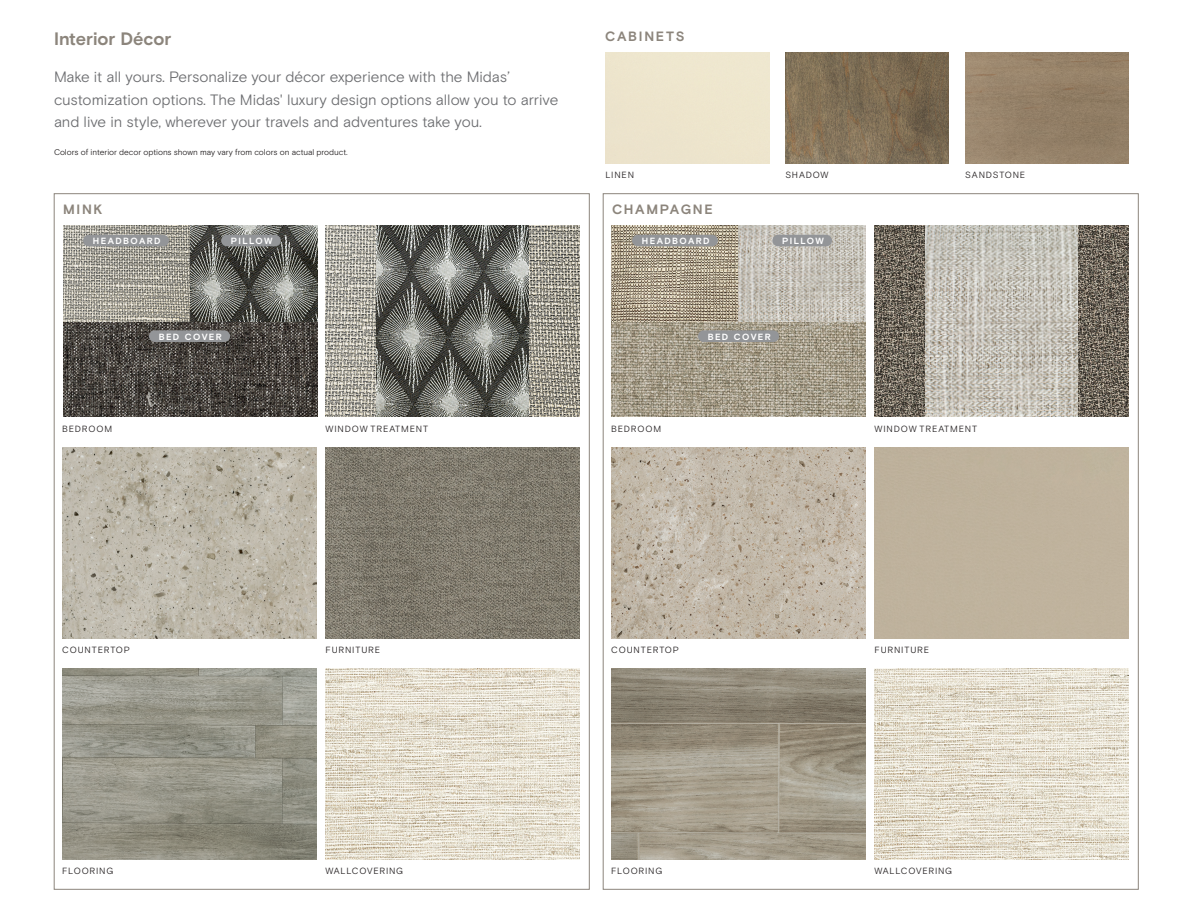
<style>
.page{position:relative;width:1188px;height:918px;background:#fff}
.page>*{position:absolute;margin:0;border:0;box-sizing:border-box;transform-origin:0 0}
.t1{font:700 18px "Basis Grotesque Pro";color:#8c857c}
.t2{font:15px/22.5px "Basis Grotesque Pro Off White";letter-spacing:-.01em;color:#6c6d70}
.t3{font:700 13.5px "Basis Grotesque Pro";letter-spacing:.13em;color:#8c857c}
.t4{font:9px "Basis Grotesque Pro Off White";letter-spacing:.09em;color:#231f20}
.t5{font:700 9px "Basis Grotesque Pro";letter-spacing:.155em;color:#fff}
.t6{font:8.25px "Basis Grotesque Pro Off White";letter-spacing:-.01em;color:#231f20}
</style>
<div class="page">
<img style="left:874px;top:668px;width:255px;height:192px">
<img style="left:611px;top:226px;width:255px;height:191px">
<img style="left:611px;top:668px;width:255px;height:192px">
<div style="left:698px;top:330px;width:81px;height:12px;background:#939598;border-radius:6px"></div>
<img style="left:612px;top:226px;width:126px;height:95px">
<div style="left:632px;top:235px;width:86px;height:11px;background:#939598;border-radius:6px"></div>
<img style="left:874px;top:226px;width:255px;height:191px">
<img style="left:925px;top:226px;width:153px;height:191px">
<img style="left:611px;top:447px;width:255px;height:191px">
<img style="left:326px;top:668px;width:254px;height:192px">
<img style="left:63px;top:321px;width:254px;height:96px">
<img style="left:62px;top:447px;width:254px;height:191px">
<img style="left:326px;top:447px;width:254px;height:191px">
<img style="left:62px;top:668px;width:254px;height:192px">
<img style="left:326px;top:226px;width:254px;height:191px">
<img style="left:376px;top:226px;width:153px;height:191px">
<img style="left:63px;top:226px;width:254px;height:95px">
<div style="left:83px;top:235px;width:86px;height:11px;background:#939598;border-radius:6px"></div>
<div style="left:221px;top:235px;width:60px;height:11px;background:#939598;border-radius:6px"></div>
<div style="left:149px;top:330px;width:81px;height:12px;background:#939598;border-radius:6px"></div>
<img style="left:738px;top:226px;width:128px;height:95px">
<div style="left:772px;top:235px;width:60px;height:11px;background:#939598;border-radius:6px"></div>
<img style="left:785px;top:52px;width:164px;height:112px">
<img style="left:965px;top:52px;width:164px;height:112px">
<p class="t1" style="left:54px;top:29px;width:119px">Interior Décor</p>
<p class="t3" style="left:605px;top:29px;width:81px">CABINETS</p>
<p class="t2" style="left:54px;top:66px;width:506px">Make it all yours. Personalize your décor experience with the Midas’ customization options. The Midas' luxury design options allow you to arrive and live in style, wherever your travels and adventures take you.</p>
<p class="t6" style="left:54px;top:147px;width:295px">Colors of interior decor options shown may vary from colors on actual product.</p>
<p class="t4" style="left:606px;top:170px;width:30px">LINEN</p>
<p class="t4" style="left:785px;top:170px;width:45px">SHADOW</p>
<p class="t4" style="left:965px;top:170px;width:62px">SANDSTONE</p>
<p class="t3" style="left:63px;top:201px;width:41px">MINK</p>
<p class="t5" style="left:93px;top:236px;width:69px">HEADBOARD</p>
<p class="t5" style="left:231px;top:236px;width:43px">PILLOW</p>
<p class="t3" style="left:612px;top:201px;width:102px">CHAMPAGNE</p>
<p class="t5" style="left:642px;top:236px;width:69px">HEADBOARD</p>
<p class="t5" style="left:782px;top:236px;width:43px">PILLOW</p>
<p class="t5" style="left:159px;top:331px;width:65px">BED COVER</p>
<p class="t5" style="left:708px;top:331px;width:65px">BED COVER</p>
<p class="t4" style="left:62px;top:423px;width:51px">BEDROOM</p>
<p class="t4" style="left:326px;top:423px;width:104px">WINDOW TREATMENT</p>
<p class="t4" style="left:611px;top:423px;width:51px">BEDROOM</p>
<p class="t4" style="left:874px;top:423px;width:104px">WINDOW TREATMENT</p>
<p class="t4" style="left:62px;top:645px;width:69px">COUNTERTOP</p>
<p class="t4" style="left:62px;top:866px;width:53px">FLOORING</p>
<p class="t4" style="left:326px;top:645px;width:56px">FURNITURE</p>
<p class="t4" style="left:326px;top:866px;width:79px">WALLCOVERING</p>
<p class="t4" style="left:611px;top:645px;width:69px">COUNTERTOP</p>
<p class="t4" style="left:611px;top:866px;width:53px">FLOORING</p>
<p class="t4" style="left:874px;top:645px;width:56px">FURNITURE</p>
<p class="t4" style="left:874px;top:866px;width:79px">WALLCOVERING</p>
</div>
